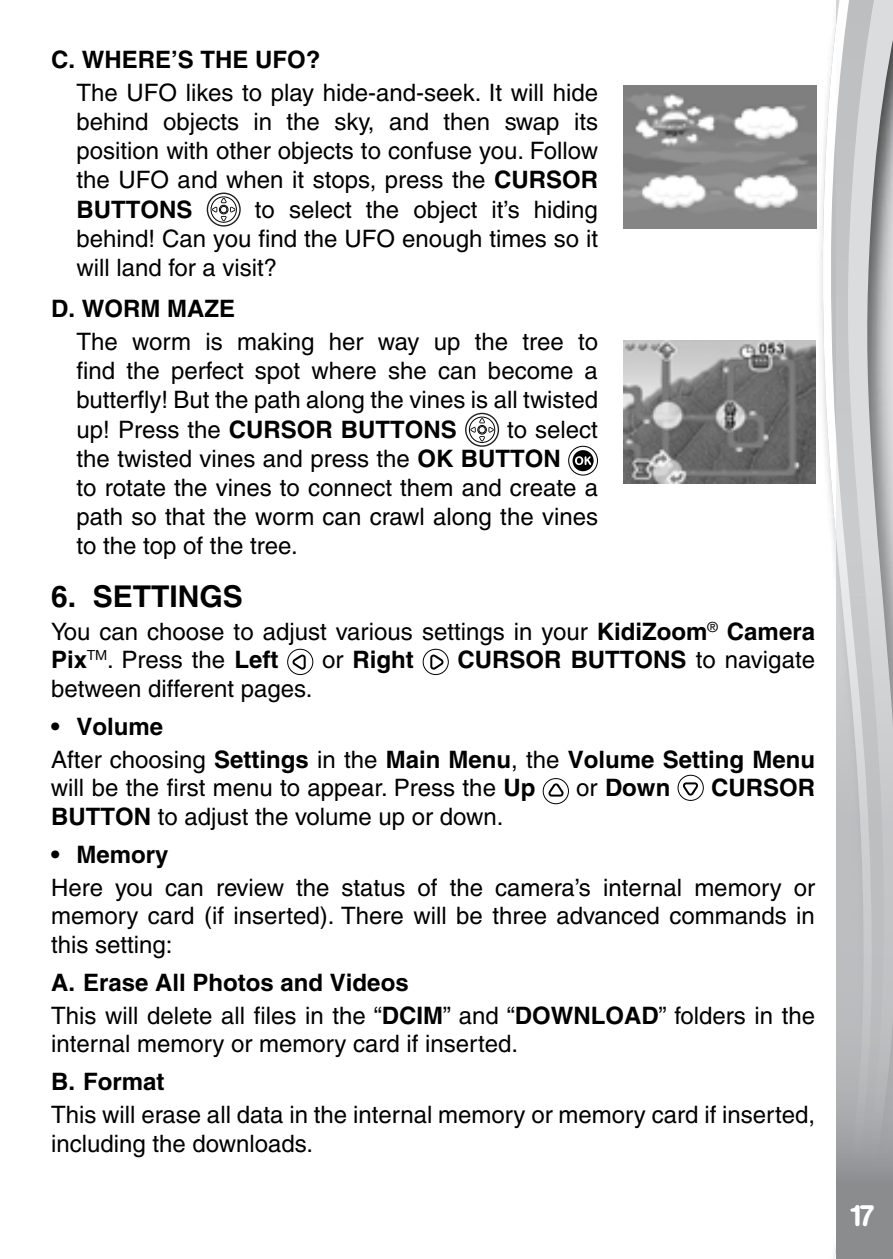
<style>
.page{position:relative;width:893px;height:1259px;background:#fff}
.page>*{position:absolute;margin:0;border:0;box-sizing:border-box;transform-origin:0 0}
.t1{font:700 30px "Helvetica";color:#000}
.t2{font:500 30px "AG Book Rounded";color:#fff}
.t3{font:500 24px/28.8px "Helvetica";color:#000}
.t4{font:700 24px/33px "Helvetica";color:#000}
.s1{font-weight:700}
.s2{font-weight:500}
</style>
<div class="page">
<svg style="left:822px;top:17px;width:14px;height:1242px"></svg>
<svg style="left:836px;top:0;width:57px;height:1259px;background:#bcbec0"></svg>
<div style="left:207px;top:193px;width:34px;height:34px;border:1px solid #221f20;border-radius:50%"></div>
<div style="left:211px;top:197px;width:26px;height:25px;border:1px solid #000101;border-radius:50%"></div>
<svg style="left:212px;top:198px;width:24px;height:23px"></svg>
<div style="left:219px;top:205px;width:9px;height:9px;border:1px solid #000101;border-radius:50%"></div>
<div style="left:220px;top:206px;width:7px;height:7px;border:1px solid #000101;border-radius:50%"></div>
<div style="left:465px;top:413px;width:34px;height:34px;border:1px solid #221f20;border-radius:50%"></div>
<div style="left:469px;top:417px;width:26px;height:26px;border:1px solid #000101;border-radius:50%"></div>
<svg style="left:470px;top:418px;width:24px;height:24px"></svg>
<div style="left:478px;top:425px;width:8px;height:9px;border:1px solid #000101;border-radius:50%"></div>
<div style="left:479px;top:426px;width:7px;height:7px;border:1px solid #000101;border-radius:50%"></div>
<div style="left:568px;top:446px;width:30px;height:29px;border:1px solid #000;border-radius:50%"></div>
<svg style="left:572px;top:450px;width:22px;height:21px"></svg>
<svg style="left:575px;top:456px;width:16px;height:9px"></svg>
<div style="left:287px;top:649px;width:26px;height:26px;border:1px solid #000;border-radius:50%"></div>
<svg style="left:292px;top:654px;width:14px;height:15px"></svg>
<div style="left:423px;top:649px;width:26px;height:26px;border:1px solid #000;border-radius:50%"></div>
<svg style="left:430px;top:654px;width:14px;height:15px"></svg>
<div style="left:543px;top:778px;width:26px;height:26px;border:1px solid #000;border-radius:50%"></div>
<svg style="left:548px;top:783px;width:16px;height:13px"></svg>
<div style="left:678px;top:775px;width:26px;height:25px;border:1px solid #000;border-radius:50%"></div>
<svg style="left:683px;top:782px;width:15px;height:14px"></svg>
<img style="left:623px;top:340px;width:192px;height:144px">
<img style="left:623px;top:86px;width:193px;height:143px">
<p class="t4" style="left:51px;top:43px;width:271px">C. Where’s the UFO?</p>
<p class="t3" style="left:77px;top:78px;width:523px">The U FO likes to play hide-and-seek. It will hide behind objects in the sky, and then swap its position with other objects to confuse you. Follow the U FO and when it stops, press the <span class="s1">CURSOR Buttons</span></p>
<p class="t3" style="left:77px;top:195px;width:523px;text-align:justify;text-indent:178px">to select the object it’s hiding behind! Can you find the U FO enough times so it will land for a visit?</p>
<p class="t4" style="left:51px;top:292px;width:134px">D. Worm Maz</p>
<p class="t4" style="left:219px;top:292px;width:18px">e</p>
<p class="t3" style="left:77px;top:327px;width:523px;text-align:justify">The worm is making her way up the tree to find the perfect spot where she can become a butterfly! But the path along the vines is all twisted up! Press the <span class="s1">CURSOR BUTTONS</span></p>
<p class="t3" style="left:77px;top:415px;width:523px;text-indent:431px">to select the twisted vines and press the <span class="s1">OK BUTTON<br></span>to rotate the vines to connect them and create a path so that the worm can crawl along the vines to the top of the tree.</p>
<p class="t1" style="left:51px;top:577px;width:137px">6. Settings</p>
<p class="t3" style="left:51px;top:617px;width:765px">You can choose to adjust various settings in your <span class="s1">KidiZoom</span><sup>®</sup> <span class="s1">Camera<br>Pix</span><sup>TM</sup>. Press the <span class="s1">Left</span></p>
<p class="t4" style="left:322px;top:643px;width:93px"><span class="s2">or</span> Right</p>
<p class="t4" style="left:458px;top:643px;width:195px">Cursor Buttons</p>
<p class="t3" style="left:696px;top:645px;width:121px">to navigate</p>
<p class="t3" style="left:51px;top:674px;width:263px">between different pages.</p>
<p class="t4" style="left:51px;top:709px;width:765px">• Volume<br><span class="s2">After choosing</span> Settings <span class="s2">in the</span> Main Menu<span class="s2">, the</span> Volume Setting Menu</p>
<p class="t3" style="left:51px;top:773px;width:486px">will be the first menu to appear. Press the <span class="s1">Up</span></p>
<p class="t4" style="left:576px;top:771px;width:96px"><span class="s2">or</span> Down</p>
<p class="t4" style="left:711px;top:771px;width:105px">Cursor</p>
<p class="t3" style="left:51px;top:802px;width:454px"><span class="s1">Button</span> to adjust the volume up or down.</p>
<p class="t4" style="left:51px;top:837px;width:119px">• Memory</p>
<p class="t3" style="left:51px;top:872px;width:765px;text-align:justify">Here you can review the status of the camera’s internal memory or memory card (if inserted). There will be three advanced commands in this setting:</p>
<p class="t3" style="left:51px;top:965px;width:765px;line-height:33px"><span class="s1">A. Erase All Photos and Videos<br></span>This will delete all files in the “<span class="s1">DCIM</span>” and “<span class="s1">DOWNLOAD</span>” folders in the</p>
<p class="t3" style="left:51px;top:1029px;width:469px">internal memory or memory card if inserted.</p>
<p class="t4" style="left:51px;top:1064px;width:115px">B. Format</p>
<p class="t3" style="left:51px;top:1100px;width:766px">This will erase all data in the internal memory or memory card if inserted, including the downloads.</p>
<p class="t2" style="left:848px;top:1198px;width:30px">17</p>
</div>
